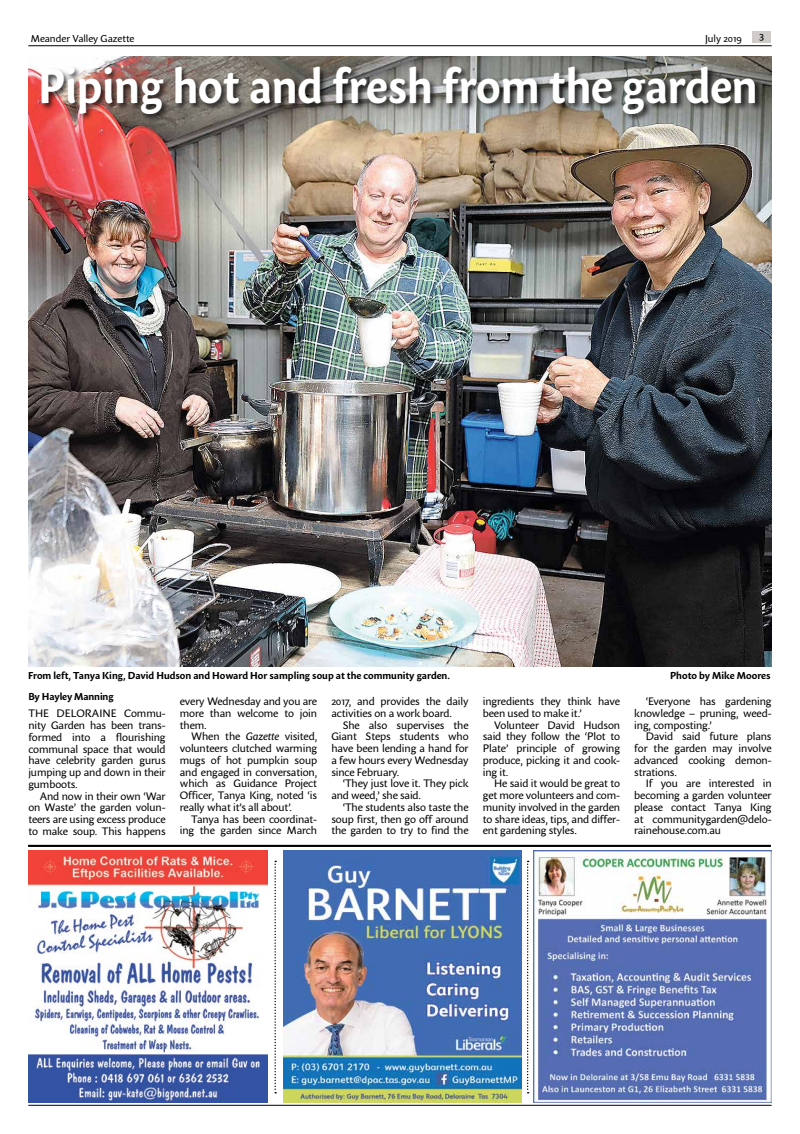
<style>
.page{position:relative;width:800px;height:1134px;background:#fff}
.page>*{position:absolute;margin:0;border:0;box-sizing:border-box;transform-origin:0 0}
.t1{font:700 48px "Sharik Sans";color:#fff;scale:.92 1}
.t2{font:10.8px/11.7px "Sharik Sans";letter-spacing:-.01em;color:#000;text-align:justify}
.t3{font:700 10px "Sharik Sans";color:#000}
.t4{font:10px "Sharik Sans";letter-spacing:-.005em;color:#000}
.t5{font:500 10px "Sharik Sans";color:#000}
.s1{font-style:italic}
</style>
<div class="page">
<div style="left:752px;top:31px;width:18px;height:11px;background:#cfcbc9"></div>
<hr style="left:28px;top:45px;width:743px;height:1px;background:#000">
<hr style="left:28px;top:1105px;width:743px;height:1px;background:#000">
<svg style="left:274px;top:861px;width:2px;height:232px"></svg>
<hr style="left:28px;top:845px;width:742px;height:2px;background:#000">
<img style="left:29px;top:850px;width:238px;height:253px">
<svg style="left:527px;top:861px;width:1px;height:232px"></svg>
<img style="left:533px;top:850px;width:238px;height:253px">
<img style="left:283px;top:850px;width:239px;height:253px">
<img style="left:28px;top:57px;width:743px;height:609px">
<div style="left:40px;top:65px;width:723px;height:57px;background:#000;opacity:.75"></div>
<p class="t4" style="left:31px;top:31px;width:105px">Meander Valley Gazette</p>
<p class="t5" style="left:758px;top:28px;width:7px">3</p>
<p class="t4" style="left:705px;top:31px;width:38px">July 2019</p>
<h1 class="t1" style="left:38px;top:52px;width:783px">Piping hot and fresh from the garden</h1>
<p class="t3" style="left:28px;top:668px;width:423px">From left, Tanya King, David Hudson and Howard Hor sampling soup at the community garden.</p>
<p class="t3" style="left:670px;top:668px;width:102px">Photo by Mike Moores</p>
<p class="t3" style="left:28px;top:689px;width:87px">By Hayley Manning</p>
<p class="t2" style="left:28px;top:707px;width:139px">THE DELORAINE Commu&shy;nity Garden has been trans&shy;formed into a flourishing communal space that would have celebrity garden gurus jumping up and down in their gumboots.</p>
<p class="t2" style="left:28px;top:790px;width:139px;text-indent:11px">And now in their own ‘War on Waste’ the garden volun&shy;teers are using excess produce to make soup. This happens</p>
<p class="t2" style="left:180px;top:695px;width:139px">every Wednesday and you are more than welcome to join them.</p>
<p class="t2" style="left:180px;top:730px;width:139px;text-indent:11px">When the <span class="s1">Gazette</span> visited, volunteers clutched warming mugs of hot pumpkin soup and engaged in conversation, which as Guidance Project Officer, Tanya King, noted ‘is really what it’s all about’.</p>
<p class="t2" style="left:180px;top:813px;width:139px;text-align:right">Tanya has been coordinat&shy;ing the garden since March</p>
<p class="t2" style="left:331px;top:695px;width:139px">2017, and provides the daily activities on a work board.</p>
<p class="t2" style="left:331px;top:719px;width:139px;text-indent:11px">She also supervises the Giant Steps students who have been lending a hand for a few hours every Wednesday since February.</p>
<p class="t2" style="left:331px;top:777px;width:139px;text-indent:11px">‘They just love it. They pick and weed,’ she said.</p>
<p class="t2" style="left:331px;top:801px;width:139px;text-indent:11px">‘The students also taste the soup first, then go off around the garden to try to find the</p>
<p class="t2" style="left:482px;top:695px;width:139px">ingredients they think have been used to make it.’</p>
<p class="t2" style="left:482px;top:719px;width:139px;text-indent:11px">Volunteer David Hudson said they follow the ‘Plot to Plate’ principle of growing produce, picking it and cook&shy;ing it.</p>
<p class="t2" style="left:482px;top:777px;width:139px;text-indent:11px">He said it would be great to get more volunteers and com&shy;munity involved in the garden to share ideas, tips, and differ&shy;ent gardening styles.</p>
<p class="t2" style="left:634px;top:695px;width:139px;text-indent:11px">‘Everyone has gardening knowledge – pruning, weed&shy;ing, composting.’</p>
<p class="t2" style="left:634px;top:730px;width:139px;text-indent:11px">David said future plans for the garden may involve advanced cooking demon&shy;strations.</p>
<p class="t2" style="left:634px;top:777px;width:139px;text-indent:11px">If you are interested in becoming a garden volunteer please contact Tanya King at communitygarden@delo&shy;rainehouse.com.au</p>
</div>
